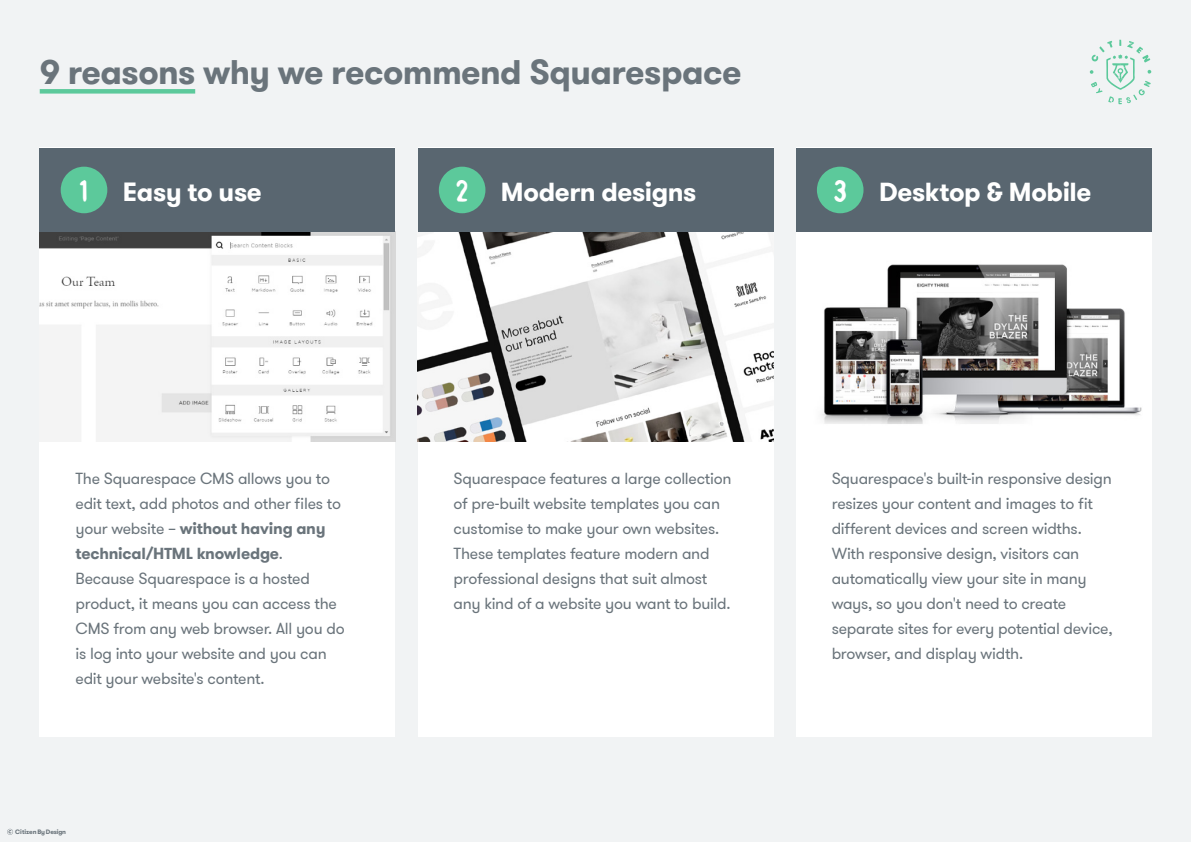
<style>
.page{position:relative;width:1191px;height:842px;background:#f1f3f4}
.page>*{position:absolute;margin:0;border:0;box-sizing:border-box;transform-origin:0 0}
.t1{font:700 34px "GT Walsheim Pro";letter-spacing:-.02em;color:#6a747b}
.t2{font:700 26px "GT Walsheim Pro";letter-spacing:-.015em;color:#fff}
.t3{font:16px/25px "GT Walsheim Pro";letter-spacing:-.015em;color:#6a747b}
.t4{font:700 6.3px "GT Walsheim Pro";letter-spacing:-.02em;color:#6a747b}
.s1{font-family:"CITIZENCAPS Regular";font-weight:400;font-size:32.2px}
.s2{font-weight:700}
</style>
<div class="page">
<div style="left:40px;top:147px;width:355px;height:589px;background:#fff"></div>
<div style="left:418px;top:147px;width:355px;height:589px;background:#fff"></div>
<div style="left:796px;top:147px;width:355px;height:589px;background:#fff"></div>
<img style="left:40px;top:232px;width:355px;height:209px">
<img style="left:418px;top:232px;width:355px;height:209px">
<img style="left:821px;top:264px;width:321px;height:160px">
<div style="left:40px;top:148px;width:355px;height:84px;background:#596670"></div>
<div style="left:418px;top:148px;width:355px;height:84px;background:#596670"></div>
<div style="left:796px;top:148px;width:355px;height:84px;background:#596670"></div>
<svg style="left:7px;top:829px;width:6px;height:6px"></svg>
<svg style="left:1089px;top:40px;width:62px;height:64px"></svg>
<div style="left:40px;top:89px;width:155px;height:5px;background:#5cc99b"></div>
<div style="left:61px;top:167px;width:46px;height:46px;background:#5cc99b;border-radius:50%"></div>
<div style="left:439px;top:167px;width:46px;height:46px;background:#5cc99b;border-radius:50%"></div>
<div style="left:817px;top:167px;width:46px;height:46px;background:#5cc99b;border-radius:50%"></div>
<h1 class="t1" style="left:40px;top:50px;width:703px">9 reasons why we recommend Squarespace</h1>
<h2 class="t2" style="left:80px;top:175px;width:184px"><span class="s1">1</span> Easy to use</h2>
<h2 class="t2" style="left:455px;top:175px;width:243px"><span class="s1">2</span> Modern designs</h2>
<h2 class="t2" style="left:833px;top:175px;width:260px"><span class="s1">3</span> Desktop &amp; Mobile</h2>
<p class="t3" style="left:75px;top:466px;width:271px">The Squarespace CMS allows you to edit text, add photos and other files to your website – <span class="s2">without having any technical/HTML knowledge</span>.<br>Because Squarespace is a hosted product, it means you can access the CMS from any web browser. All you do is log into your website and you can edit your website's content.</p>
<p class="t3" style="left:453px;top:466px;width:279px">Squarespace features a large collection of pre-built website templates you can customise to make your own websites.<br>These templates feature modern and professional designs that suit almost any kind of a website you want to build.</p>
<p class="t3" style="left:831px;top:466px;width:282px">Squarespace's built-in responsive design resizes your content and images to fit different devices and screen widths.<br>With responsive design, visitors can automatically view your site in many ways, so you don't need to create separate sites for every potential device, browser, and display width.</p>
<p class="t4" style="left:15px;top:828px;width:52px">Citizen By Design</p>
</div>
